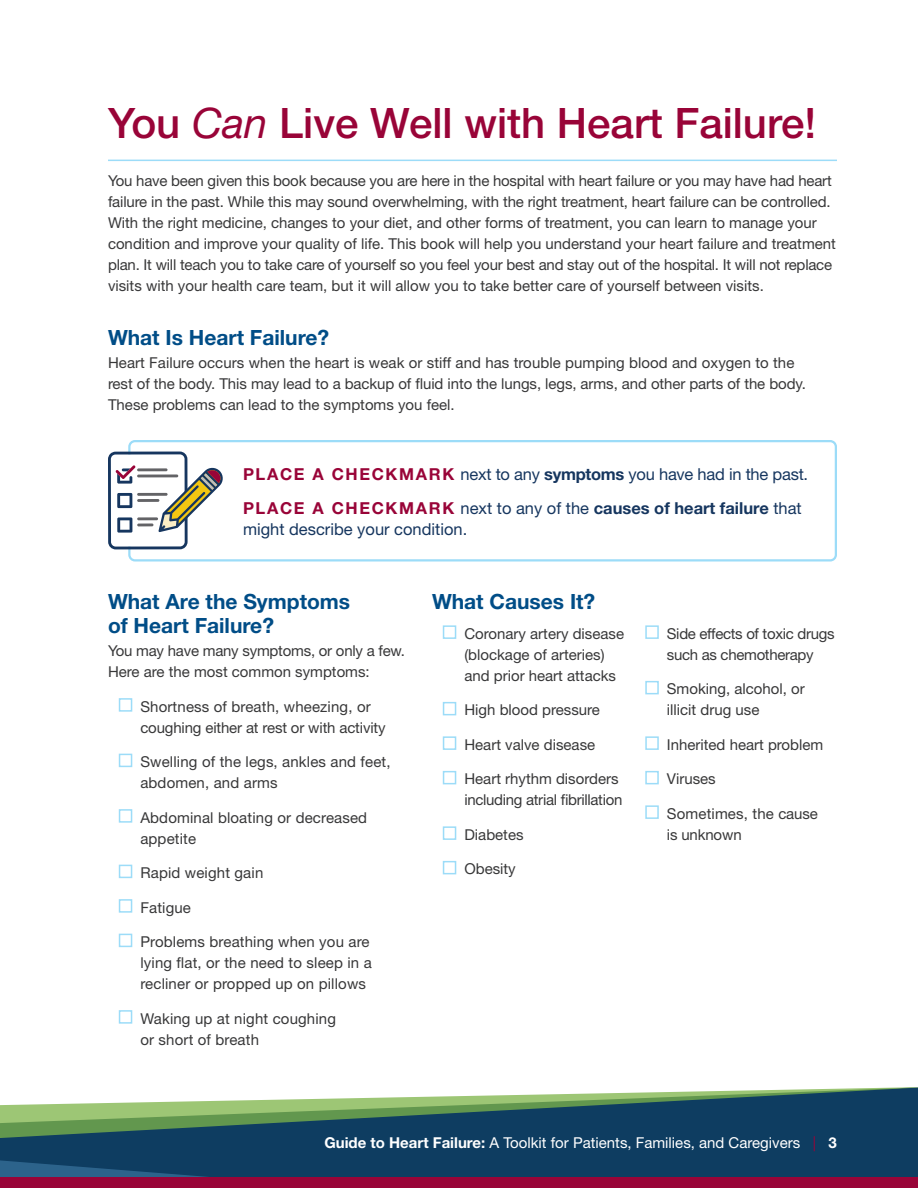
<style>
.page{position:relative;width:918px;height:1188px;background:#fff}
.page>*{position:absolute;margin:0;border:0;box-sizing:border-box;transform-origin:0 0}
.Header{font:500 42px "Helvetica Neue LT Std";color:#990438}
.Subhead{font:700 21px/24px "Helvetica Neue LT Std";color:#004d87}
.CTA{font:16.5px/21px "Helvetica Neue LT Std";color:#16365f}
.body{font:15px/21px "Helvetica Neue LT Std";color:#383839}
.bullets_-_Check_Boxe{font:15px/21px "Helvetica Neue LT Std";color:#383839}
.bullets_-_Check_Boxe-2{font:15px/21px "Helvetica Neue LT Std";letter-spacing:-.02em;color:#383839}
.t1{font:15px "Helvetica Neue LT Std";color:#fff}
.s1{font-weight:400;font-style:italic}
.s2{font-weight:700;color:#990438}
.s3{font-weight:700}
.s4{color:#990438}
</style>
<div class="page">
<svg style="left:0;top:1087px;width:918px;height:90px;background:#3c6672"></svg>
<div style="left:0;top:1177px;width:918px;height:11px;background:#990438"></div>
<hr style="left:108px;top:160px;width:729px;height:1px;background:#9cdcf8">
<div style="left:119px;top:698px;width:13px;height:14px;border:2px solid #9cdcf8"></div>
<div style="left:119px;top:754px;width:13px;height:13px;border:2px solid #9cdcf8"></div>
<div style="left:119px;top:809px;width:13px;height:14px;border:2px solid #9cdcf8"></div>
<div style="left:119px;top:865px;width:13px;height:13px;border:2px solid #9cdcf8"></div>
<div style="left:119px;top:899px;width:13px;height:14px;border:2px solid #9cdcf8"></div>
<div style="left:119px;top:934px;width:13px;height:13px;border:2px solid #9cdcf8"></div>
<div style="left:119px;top:1010px;width:13px;height:14px;border:2px solid #9cdcf8"></div>
<div style="left:443px;top:625px;width:13px;height:14px;border:2px solid #9cdcf8"></div>
<div style="left:443px;top:702px;width:13px;height:13px;border:2px solid #9cdcf8"></div>
<div style="left:443px;top:736px;width:13px;height:14px;border:2px solid #9cdcf8"></div>
<div style="left:443px;top:771px;width:13px;height:13px;border:2px solid #9cdcf8"></div>
<div style="left:443px;top:826px;width:13px;height:14px;border:2px solid #9cdcf8"></div>
<div style="left:443px;top:861px;width:13px;height:13px;border:2px solid #9cdcf8"></div>
<div style="left:645px;top:625px;width:14px;height:14px;border:2px solid #9cdcf8"></div>
<div style="left:645px;top:681px;width:14px;height:13px;border:2px solid #9cdcf8"></div>
<div style="left:645px;top:736px;width:14px;height:14px;border:2px solid #9cdcf8"></div>
<div style="left:645px;top:771px;width:14px;height:13px;border:2px solid #9cdcf8"></div>
<div style="left:645px;top:805px;width:14px;height:14px;border:2px solid #9cdcf8"></div>
<div style="left:128px;top:440px;width:709px;height:122px;border:2px solid #9cdcf8;border-radius:6px"></div>
<svg style="left:108px;top:452px;width:115px;height:97px"></svg>
<p class="Header" style="left:108px;top:98px;width:710px">You <span class="s1">Can</span> Live Well with Heart Failure!</p>
<p class="body" style="left:108px;top:170px;width:729px">You have been given this book because you are here in the hospital with heart failure or you may have had heart failure in the past. While this may sound overwhelming, with the right treatment, heart failure can be controlled.<br>With the right medicine, changes to your diet, and other forms of treatment, you can learn to manage your condition and improve your quality of life. This book will help you understand your heart failure and treatment plan. It will teach you to take care of yourself so you feel your best and stay out of the hospital. It will not replace visits with your health care team, but it will allow you to take better care of yourself between visits.</p>
<p class="Subhead" style="left:108px;top:325px;width:223px">What Is Heart Failure?</p>
<p class="body" style="left:108px;top:352px;width:700px">Heart Failure occurs when the heart is weak or stiff and has trouble pumping blood and oxygen to the rest of the body. This may lead to a backup of fluid into the lungs, legs, arms, and other parts of the body.<br>These problems can lead to the symptoms you feel.</p>
<p class="CTA" style="left:243px;top:463px;width:567px"><span class="s2">PLACE A CHECKMARK</span> next to any <span class="s3">symptoms</span> you have had in the past.</p>
<p class="CTA" style="left:243px;top:497px;width:560px"><span class="s2">PLACE A CHECKMARK</span> next to any of the <span class="s3">causes of heart failure</span> that might describe your condition.</p>
<p class="Subhead" style="left:108px;top:589px;width:244px">What Are the Symptoms of Heart Failure?</p>
<p class="body" style="left:108px;top:640px;width:299px">You may have many symptoms, or only a few.<br>Here are the most common symptoms:</p>
<p class="bullets_-_Check_Boxe" style="left:140px;top:696px;width:247px">Shortness of breath, wheezing, or coughing either at rest or with activity</p>
<p class="bullets_-_Check_Boxe" style="left:140px;top:751px;width:252px">Swelling of the legs, ankles and feet, abdomen, and arms</p>
<p class="bullets_-_Check_Boxe" style="left:140px;top:807px;width:228px">Abdominal bloating or decreased appetite</p>
<p class="bullets_-_Check_Boxe" style="left:140px;top:862px;width:124px">Rapid weight gain</p>
<p class="bullets_-_Check_Boxe" style="left:140px;top:897px;width:52px">Fatigue</p>
<p class="bullets_-_Check_Boxe" style="left:140px;top:931px;width:233px">Problems breathing when you are lying flat, or the need to sleep in a recliner or propped up on pillows</p>
<p class="bullets_-_Check_Boxe" style="left:140px;top:1008px;width:197px">Waking up at night coughing or short of breath</p>
<p class="Subhead" style="left:432px;top:589px;width:165px">What Causes It?</p>
<p class="bullets_-_Check_Boxe" style="left:464px;top:623px;width:161px">Coronary artery disease (blockage of arteries) and prior heart attacks</p>
<p class="bullets_-_Check_Boxe" style="left:464px;top:699px;width:137px">High blood pressure</p>
<p class="bullets_-_Check_Boxe" style="left:464px;top:734px;width:132px">Heart valve disease</p>
<p class="bullets_-_Check_Boxe-2" style="left:464px;top:768px;width:160px">Heart rhythm disorders including atrial fibrillation</p>
<p class="bullets_-_Check_Boxe" style="left:464px;top:824px;width:61px">Diabetes</p>
<p class="bullets_-_Check_Boxe" style="left:464px;top:858px;width:53px">Obesity</p>
<p class="bullets_-_Check_Boxe-2" style="left:667px;top:623px;width:169px">Side effects of toxic drugs such as chemotherapy</p>
<p class="bullets_-_Check_Boxe" style="left:667px;top:678px;width:139px">Smoking, alcohol, or illicit drug use</p>
<p class="bullets_-_Check_Boxe" style="left:667px;top:734px;width:158px">Inherited heart problem</p>
<p class="bullets_-_Check_Boxe" style="left:667px;top:768px;width:50px">Viruses</p>
<p class="bullets_-_Check_Boxe" style="left:667px;top:803px;width:152px">Sometimes, the cause is unknown</p>
<p class="t1" style="left:324px;top:1133px;width:514px"><span class="s3">Guide to Heart Failure:</span> A Toolkit for Patients, Families, and Caregivers <span class="s4">|</span> <span class="s3">3</span></p>
</div>
